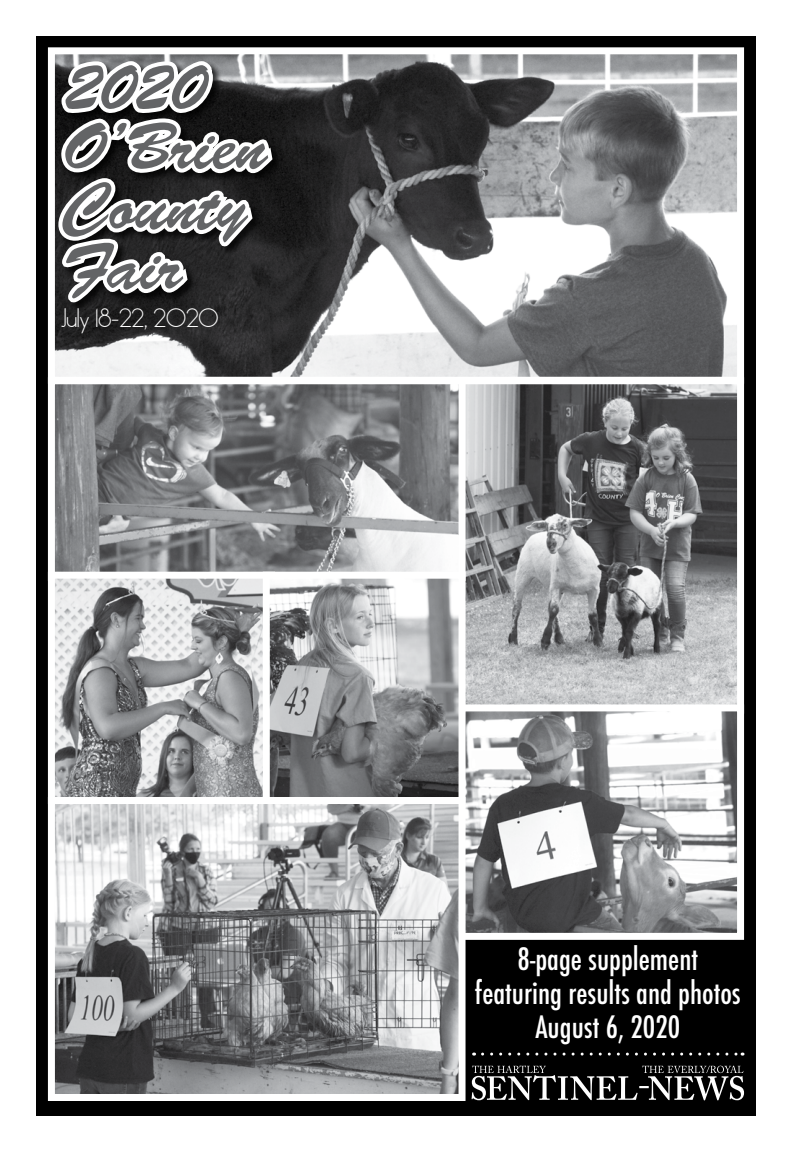
<style>
.page{position:relative;width:792px;height:1152px;background:#fff}
.page>*{position:absolute;margin:0;border:0;box-sizing:border-box;transform-origin:0 0}
.t1{font:66px/60px "Brush Script Std";color:#636466}
.t2{font:500 condensed 30px/34px "Futura";color:#fff;text-align:center}
.t3{font:25px "Pistara";color:#fff}
</style>
<div class="page">
<div style="left:36px;top:36px;width:720px;height:1080px;background:#000"></div>
<img style="left:56px;top:55px;width:680px;height:321px">
<div style="left:48px;top:47px;width:696px;height:337px;border:7px solid #fff"></div>
<div style="left:58px;top:60px;width:224px;height:252px;background:#000;opacity:.75"></div>
<svg style="left:54px;top:57px;width:223px;height:249px;background:#878788"></svg>
<img style="left:466px;top:385px;width:270px;height:319px">
<div style="left:458px;top:377px;width:286px;height:337px;border:7px solid #fff"></div>
<svg style="left:472px;top:1065px;width:272px;height:35px"></svg>
<img style="left:56px;top:385px;width:402px;height:187px">
<div style="left:48px;top:377px;width:418px;height:204px;border:7px solid #fff"></div>
<img style="left:56px;top:580px;width:207px;height:216px">
<div style="left:48px;top:572px;width:227px;height:232px;border:7px solid #fff"></div>
<img style="left:466px;top:712px;width:270px;height:220px">
<div style="left:458px;top:704px;width:286px;height:236px;border:7px solid #fff"></div>
<img style="left:271px;top:580px;width:187px;height:216px">
<div style="left:263px;top:572px;width:203px;height:232px;border:7px solid #fff"></div>
<img style="left:56px;top:805px;width:402px;height:288px">
<div style="left:48px;top:797px;width:418px;height:304px;border:7px solid #fff"></div>
<svg style="left:483px;top:1053px;width:260px;height:3px"></svg>
<h1 class="t1" style="left:63px;top:58px;width:206px">2020<br>O’Brien<br>County<br>Fair</h1>
<p class="t3" style="left:61px;top:301px;width:159px">July 18-22, 2020</p>
<p class="t2" style="left:475px;top:942px;width:267px">8-page supplement featuring results and photos<br>August 6, 2020</p>
</div>
